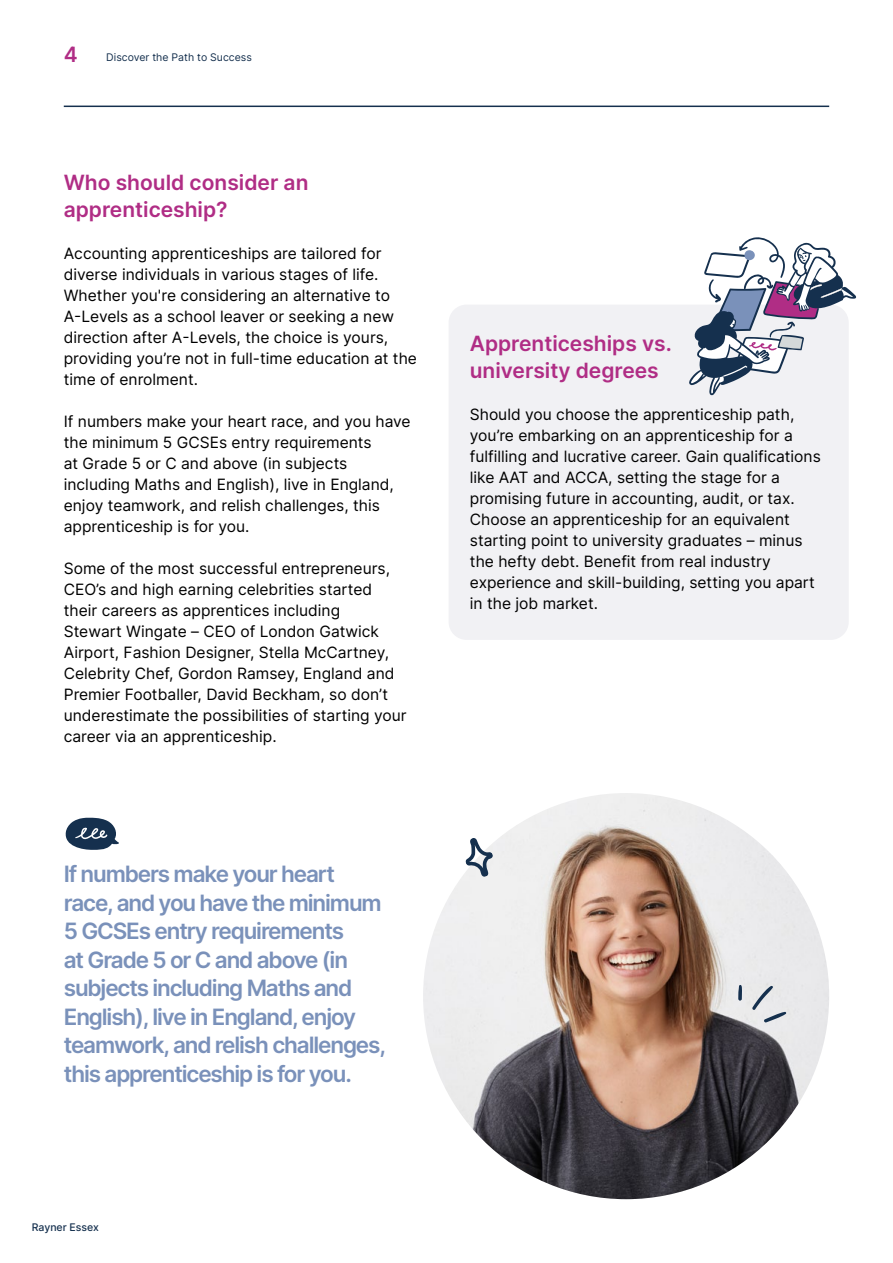
<style>
.page{position:relative;width:893px;height:1263px;background:#fff}
.page>*{position:absolute;margin:0;border:0;box-sizing:border-box;transform-origin:0 0}
.t1{font:600 22.5px/28.5px "Inter";letter-spacing:-.05em;color:#7a91ba}
.t2{font:600 21px/27px "Inter";color:#b02d85}
.t3{font:15.6px/21px "Inter";color:#000}
.t4{font:10.5px "Inter";color:#15304e}
.t5{font:500 10.5px "Inter";color:#15304e}
</style>
<div class="page">
<hr style="left:64px;top:106px;width:765px;height:1px;background:#15304e">
<div style="left:449px;top:305px;width:400px;height:335px;background:#f1f1f4;border-radius:18px"></div>
<svg style="left:65px;top:817px;width:54px;height:33px"></svg>
<svg style="left:689px;top:237px;width:167px;height:158px"></svg>
<img style="left:423px;top:793px;width:406px;height:406px;border-radius:203px">
<svg style="left:465px;top:838px;width:28px;height:39px"></svg>
<svg style="left:738px;top:985px;width:4px;height:16px"></svg>
<svg style="left:751px;top:985px;width:36px;height:38px"></svg>
<h2 class="t2" style="left:64px;top:40px;width:15px">4</h2>
<p class="t4" style="left:106px;top:49px;width:147px">Discover the Path to Success</p>
<h2 class="t2" style="left:64px;top:169px;width:246px">Who should consider an apprenticeship?</h2>
<p class="t3" style="left:64px;top:243px;width:355px">Accounting apprenticeships are tailored for diverse individuals in various stages of life.<br>Whether you're considering an alternative to A-Levels as a school leaver or seeking a new direction after A-Levels, the choice is yours, providing you’re not in full-time education at the time of enrolment.</p>
<p class="t3" style="left:64px;top:411px;width:348px">If numbers make your heart race, and you have the minimum 5 GCSEs entry requirements<br>at Grade 5 or C and above (in subjects including Maths and English), live in England, enjoy teamwork, and relish challenges, this apprenticeship is for you.</p>
<p class="t3" style="left:64px;top:558px;width:344px">Some of the most successful entrepreneurs, CEO’s and high earning celebrities started their careers as apprentices including<br>Stewart Wingate – CEO of London Gatwick Airport, Fashion Designer, Stella McCartney, Celebrity Chef, Gordon Ramsey, England and Premier Footballer, David Beckham, so don’t underestimate the possibilities of starting your career via an apprenticeship.</p>
<p class="t1" style="left:64px;top:859px;width:324px">If numbers make your heart race, and you have the minimum<br>5 GCSEs entry requirements<br>at Grade 5 or C and above (in subjects including Maths and<br>English), live in England, enjoy teamwork, and relish challenges, this apprenticeship is for you.</p>
<h2 class="t2" style="left:470px;top:329px;width:204px">Apprenticeships vs. university degrees</h2>
<p class="t3" style="left:470px;top:403px;width:352px">Should you choose the apprenticeship path, you’re embarking on an apprenticeship for a fulfilling and lucrative career. Gain qualifications like AAT and ACCA, setting the stage for a promising future in accounting, audit, or tax.<br>Choose an apprenticeship for an equivalent starting point to university graduates – minus the hefty debt. Benefit from real industry experience and skill-building, setting you apart in the job market.</p>
<p class="t5" style="left:32px;top:1219px;width:69px">Rayner Essex</p>
</div>
